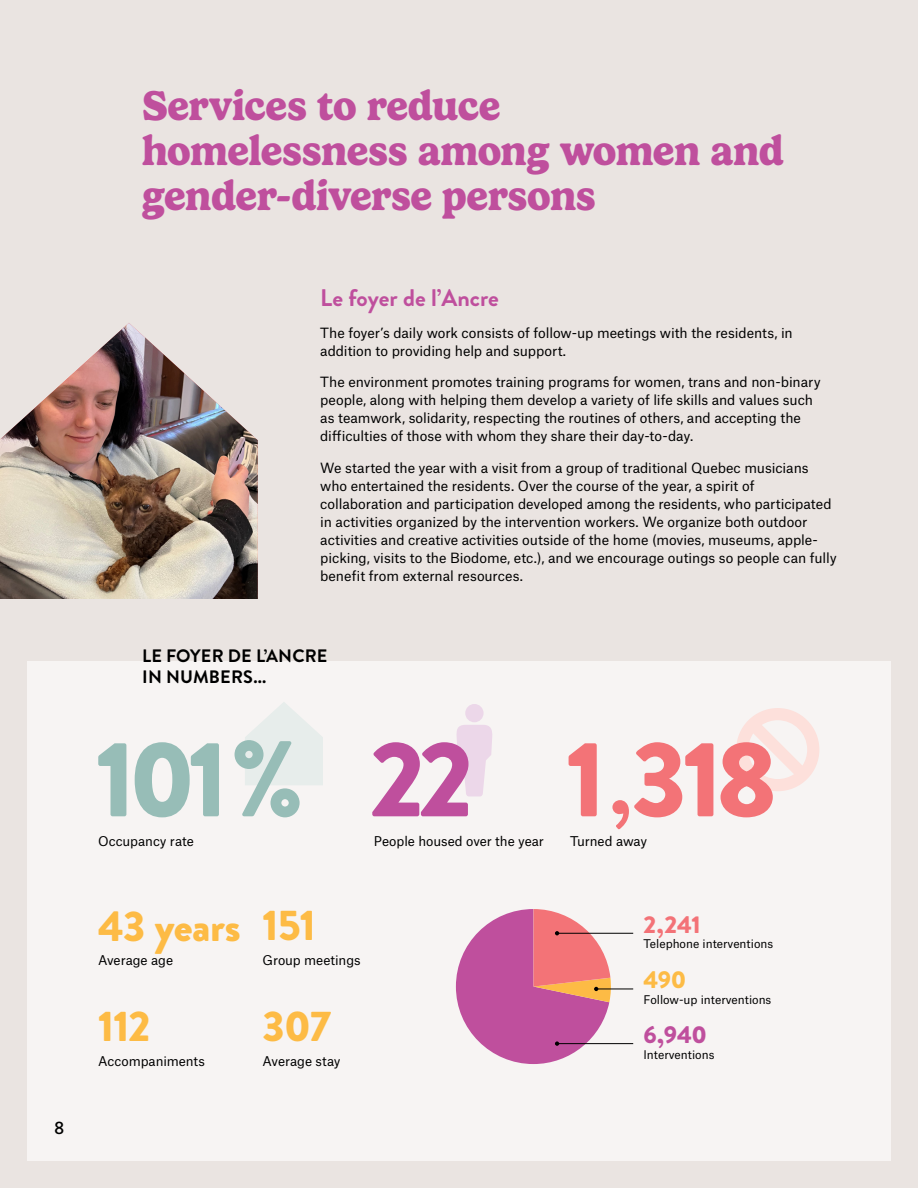
<style>
.page{position:relative;width:918px;height:1188px;background:#eae4e1}
.page>*{position:absolute;margin:0;border:0;box-sizing:border-box;transform-origin:0 0}
.t1{font:900 107.4px "Brandon Grotesque";color:#97bdb7}
.t2{font:900 107.4px "Brandon Grotesque";color:#f37377}
.t3{font:900 42.9px "Brandon Grotesque";letter-spacing:-.015em;color:#fdbb45}
.t4{font:700 42px/45px "Gelica";letter-spacing:-.01em;color:#bf4f9d}
.t5{font:900 24.3px "Brandon Grotesque";color:#bf4f9d}
.t6{font:900 24.3px "Brandon Grotesque";color:#f37277}
.t7{font:900 24.3px "Brandon Grotesque";color:#fdbb45}
.t8{font:700 24px "Brandon Grotesque";color:#bf4f9d}
.t9{font:700 18px/21px "Brandon Grotesque";letter-spacing:.01em;color:#000}
.t10{font:500 18px "Brandon Grotesque";color:#000}
.t11{font:13.5px/18px "Atlas Grotesk";letter-spacing:-.005em;color:#000}
.t12{font:12.9px "Atlas Grotesk";letter-spacing:-.005em;color:#000}
.t13{font:11.4px "Atlas Grotesk";color:#000}
.s1{color:#bf4f9d}
.s2{font-size:74.4px}
</style>
<div class="page">
<div style="left:27px;top:661px;width:864px;height:500px;background:#f7f4f3"></div>
<svg style="left:736px;top:708px;width:83px;height:83px"></svg>
<svg style="left:245px;top:702px;width:78px;height:83px"></svg>
<div style="left:465px;top:704px;width:19px;height:18px;background:#ecd7e9;border-radius:50%"></div>
<svg style="left:456px;top:725px;width:36px;height:71px"></svg>
<hr style="left:557px;top:1043px;width:76px;height:1px;background:#000">
<hr style="left:596px;top:989px;width:37px;height:1px;background:#000">
<hr style="left:557px;top:933px;width:76px;height:1px;background:#000">
<svg style="left:456px;top:909px;width:155px;height:155px"></svg>
<img style="left:0;top:323px;width:258px;height:276px">
<h3 class="t10" style="left:54px;top:1115px;width:12px">8</h3>
<h3 class="t4" style="left:142px;top:84px;width:644px">Services to reduce<br>homelessness among women and gender-diverse persons</h3>
<h3 class="t8" style="left:320px;top:281px;width:180px">Le foyer de l’Ancre</h3>
<p class="t11" style="left:320px;top:322px;width:474px">The foyer’s daily work consists of follow-up meetings with the residents, in addition to providing help and support.</p>
<p class="t11" style="left:320px;top:372px;width:502px">The environment promotes training programs for women, trans and non-binary people, along with helping them develop a variety of life skills and values such as teamwork, solidarity, respecting the routines of others, and accepting the difficulties of those with whom they share their day-to-day.</p>
<p class="t11" style="left:320px;top:457px;width:518px">We started the year with a visit from a group of traditional Quebec musicians who entertained the residents. Over the course of the year, a spirit of collaboration and participation developed among the residents, who participated in activities organized by the intervention workers. We organize both outdoor activities and creative activities outside of the home (movies, museums, apple&shy;picking, visits to the Biodome, etc.), and we encourage outings so people can fully benefit from external resources.</p>
<h3 class="t9" style="left:142px;top:645px;width:187px">LE FOYER DE L’ANCRE<br>IN NUMBERS...</h3>
<h1 class="t1" style="left:96px;top:703px;width:380px">101% <span class="s1">22</span></h1>
<p class="t12" style="left:98px;top:831px;width:97px">Occupancy rate</p>
<p class="t12" style="left:374px;top:831px;width:172px">People housed over the year</p>
<h2 class="t3" style="left:98px;top:895px;width:144px">43 years</h2>
<p class="t12" style="left:98px;top:950px;width:77px">Average age</p>
<h2 class="t3" style="left:98px;top:996px;width:54px">112</h2>
<p class="t12" style="left:98px;top:1050px;width:108px">Accompaniments</p>
<h2 class="t3" style="left:262px;top:895px;width:55px">151</h2>
<p class="t12" style="left:262px;top:949px;width:100px">Group meetings</p>
<h2 class="t3" style="left:262px;top:996px;width:70px">307</h2>
<p class="t12" style="left:262px;top:1050px;width:80px">Average stay</p>
<h1 class="t2" style="left:566px;top:703px;width:213px">1<span class="s2">,</span>318</h1>
<p class="t12" style="left:570px;top:831px;width:79px">Turned away</p>
<h3 class="t6" style="left:643px;top:907px;width:59px">2,241</h3>
<p class="t13" style="left:643px;top:935px;width:131px">Telephone interventions</p>
<h3 class="t7" style="left:643px;top:963px;width:44px">490</h3>
<p class="t13" style="left:643px;top:991px;width:129px">Follow-up interventions</p>
<h3 class="t5" style="left:643px;top:1017px;width:65px">6,940</h3>
<p class="t13" style="left:643px;top:1045px;width:72px">Interventions</p>
</div>
